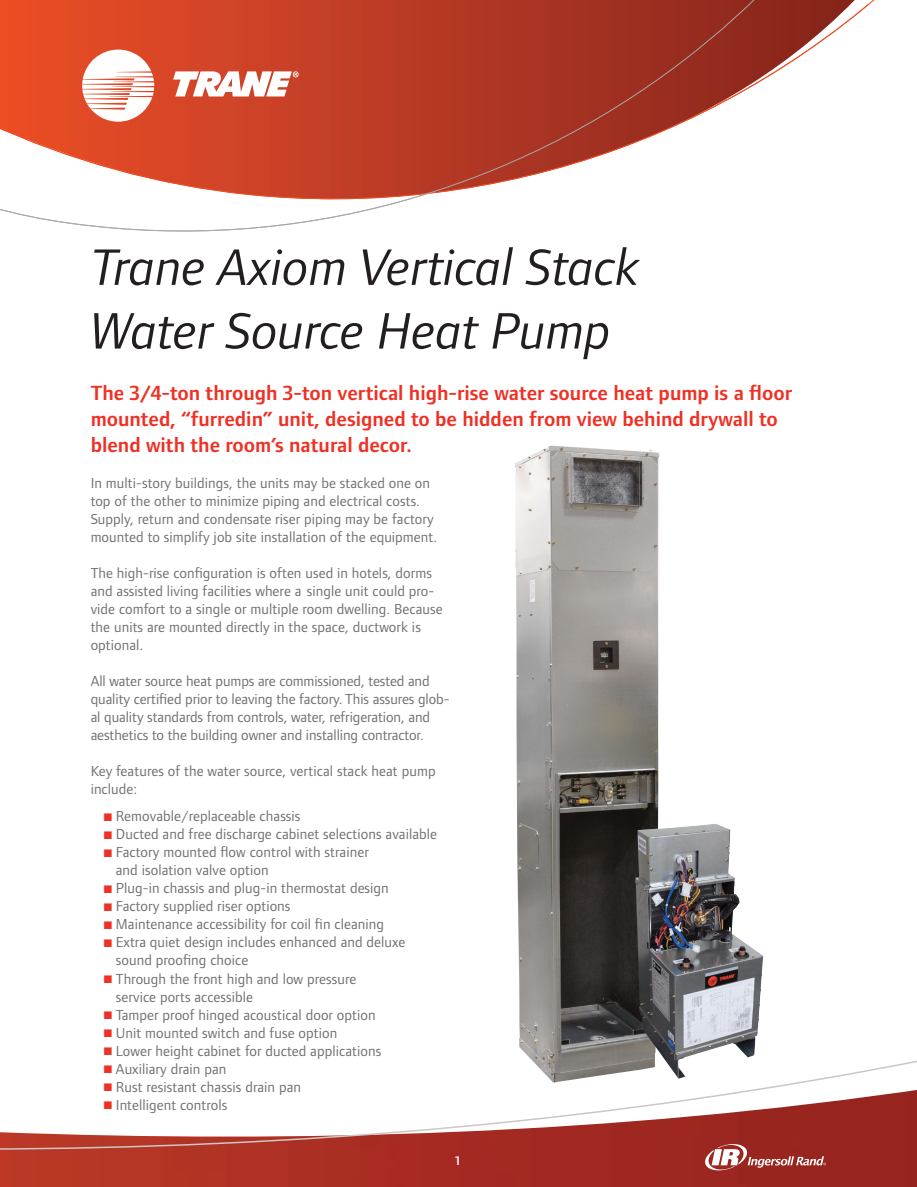
<style>
.page{position:relative;width:917px;height:1187px;background:#fff}
.page>*{position:absolute;margin:0;border:0;box-sizing:border-box;transform-origin:0 0}
.t1{font:italic 52.95px/63.6px "Foundry Form Sans";color:#231f20}
.t2{font:600 21.15px/25.8px "Foundry Form Sans";color:#ef3024}
.t3{font:15px/18px "Foundry Form Sans";letter-spacing:.005em;color:#707072}
.t4{font:600 12.75px "Foundry Form Sans";color:#fff}
.s1{color:#ef3024}
</style>
<div class="page">
<svg style="left:0;top:1061px;width:916px;height:125px"></svg>
<svg style="left:704px;top:1141px;width:121px;height:30px;background:#ae544f"></svg>
<svg style="left:0;top:0;width:865px;height:232px"></svg>
<svg style="left:82px;top:50px;width:72px;height:72px"></svg>
<svg style="left:173px;top:71px;width:125px;height:25px"></svg>
<img style="left:514px;top:445px;width:147px;height:638px">
<img style="left:635px;top:823px;width:128px;height:255px">
<h1 class="t1" style="left:91px;top:235px;width:550px">Trane Axiom Vertical Stack<br>Water Source Heat Pump</h1>
<h2 class="t2" style="left:91px;top:380px;width:702px">The 3/4-ton through 3-ton vertical high-rise water source heat pump is a floor mounted, “furredin” unit, designed to be hidden from view behind drywall to blend with the room’s natural decor.</h2>
<p class="t3" style="left:91px;top:474px;width:348px">In multi-story buildings, the units may be stacked one on top of the other to minimize piping and electrical costs.<br>Supply, return and condensate riser piping may be factory mounted to simplify job site installation of the equipment.</p>
<p class="t3" style="left:91px;top:564px;width:353px">The high-rise configuration is often used in hotels, dorms and assisted living facilities where a single unit could pro&shy;vide comfort to a single or multiple room dwelling. Because the units are mounted directly in the space, ductwork is optional.</p>
<p class="t3" style="left:91px;top:672px;width:360px">All water source heat pumps are commissioned, tested and quality certified prior to leaving the factory. This assures glob&shy;al quality standards from controls, water, refrigeration, and aesthetics to the building owner and installing contractor.</p>
<p class="t3" style="left:91px;top:762px;width:346px">Key features of the water source, vertical stack heat pump include:</p>
<p class="t3" style="left:104px;top:807px;width:198px"><span class="s1">■</span> Removable/replaceable chassis</p>
<p class="t3" style="left:104px;top:825px;width:334px"><span class="s1">■</span> Ducted and free discharge cabinet selections available</p>
<p class="t3" style="left:116px;top:843px;width:254px;text-indent:-12px"><span class="s1">■</span> Factory mounted flow control with strainer and isolation valve option</p>
<p class="t3" style="left:104px;top:879px;width:286px"><span class="s1">■</span> Plug-in chassis and plug-in thermostat design</p>
<p class="t3" style="left:104px;top:897px;width:188px"><span class="s1">■</span> Factory supplied riser options</p>
<p class="t3" style="left:104px;top:915px;width:281px"><span class="s1">■</span> Maintenance accessibility for coil fin cleaning</p>
<p class="t3" style="left:116px;top:933px;width:291px;text-indent:-12px"><span class="s1">■</span> Extra quiet design includes enhanced and deluxe sound proofing choice</p>
<p class="t3" style="left:116px;top:969px;width:242px;text-indent:-12px"><span class="s1">■</span> Through the front high and low pressure service ports accessible</p>
<p class="t3" style="left:104px;top:1005px;width:273px"><span class="s1">■</span> Tamper proof hinged acoustical door option</p>
<p class="t3" style="left:104px;top:1023px;width:234px"><span class="s1">■</span> Unit mounted switch and fuse option</p>
<p class="t3" style="left:104px;top:1041px;width:278px"><span class="s1">■</span> Lower height cabinet for ducted applications</p>
<p class="t3" style="left:104px;top:1059px;width:124px"><span class="s1">■</span> Auxiliary drain pan</p>
<p class="t3" style="left:104px;top:1077px;width:198px"><span class="s1">■</span> Rust resistant chassis drain pan</p>
<p class="t3" style="left:104px;top:1095px;width:125px"><span class="s1">■</span> Intelligent controls</p>
<p class="t4" style="left:454px;top:1153px;width:8px">1</p>
</div>
